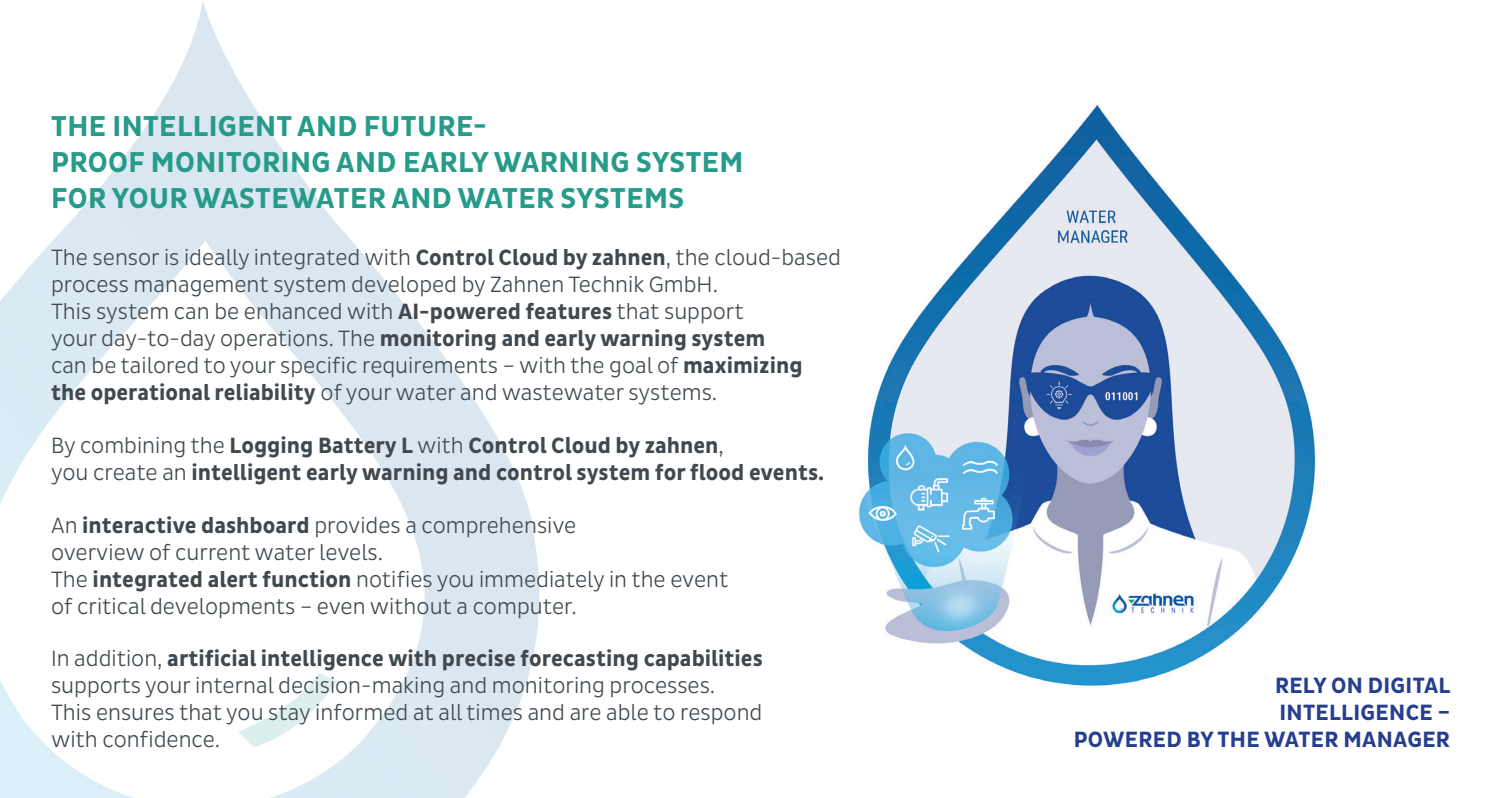
<style>
.page{position:relative;width:1499px;height:798px;background:#fff}
.page>*{position:absolute;margin:0;border:0;box-sizing:border-box;transform-origin:0 0}
.t1{font:700 29.25px/36px "Pluto Sans Cond";letter-spacing:.015em;color:#269b89}
.t2{font:300 22.5px/27px "Pluto Sans Cond";color:#41494e}
.t3{font:700 22.5px/27px "Pluto Sans Cond";color:#41494e}
.t4{font:700 22.5px/27px "Pluto Sans Cond";letter-spacing:.015em;color:#253f8e;text-align:right}
.s1{font-weight:700}
.s2{font-weight:300}
</style>
<div class="page">
<svg style="left:0;top:1px;width:540px;height:796px"></svg>
<svg style="left:238px;top:672px;width:99px;height:75px"></svg>
<img style="left:858px;top:105px;width:458px;height:581px">
<h1 class="t1" style="left:51px;top:109px;width:694px">THE INTELLIGENT AND FUTURE-<br>PROOF MONITORING AND EARLY WARNING SYSTEM<br>FOR YOUR WASTEWATER AND WATER SYSTEMS</h1>
<p class="t2" style="left:51px;top:244px;width:791px">The sensor is ideally integrated with <span class="s1">Control Cloud by zahnen</span>, the cloud-based process management system developed by Zahnen Technik GmbH.<br>This system can be enhanced with <span class="s1">AI-powered features</span> that support<br>your day-to-day operations. The <span class="s1">monitoring and early warning system<br></span>can be tailored to your specific requirements – with the goal of <span class="s1">maximizing the operational reliability</span> of your water and wastewater systems.</p>
<p class="t3" style="left:51px;top:432px;width:775px"><span class="s2">By combining the</span> Logging Battery L <span class="s2">with</span> Control Cloud by zahnen<span class="s2">,<br>you create an</span> intelligent early warning and control system for flood events.</p>
<p class="t2" style="left:51px;top:511px;width:679px">An <span class="s1">interactive dashboard</span> provides a comprehensive<br>overview of current water levels.<br>The <span class="s1">integrated alert function</span> notifies you immediately in the event of critical developments – even without a computer.</p>
<p class="t2" style="left:51px;top:645px;width:713px">In addition, <span class="s1">artificial intelligence with precise forecasting capabilities </span>supports your internal decision-making and monitoring processes.<br>This ensures that you stay informed at all times and are able to respond with confidence.</p>
<p class="t4" style="left:1074px;top:671px;width:378px">RELY ON DIGITAL<br>INTELLIGENCE –<br>POWERED BY THE WATER MANAGER</p>
</div>
